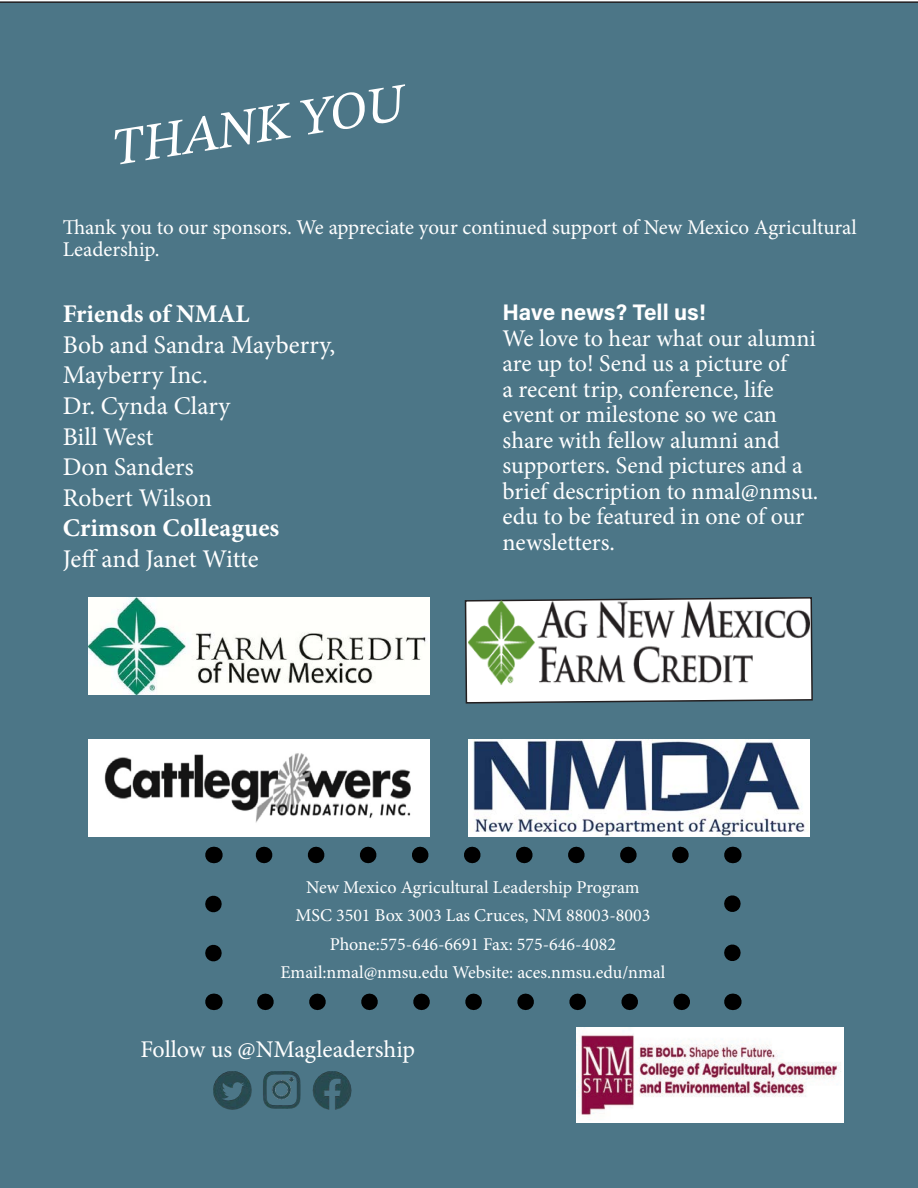
<style>
.page{position:relative;width:918px;height:1188px;background:#fff}
.page>*{position:absolute;margin:0;border:0;box-sizing:border-box;transform-origin:0 0}
.t1{font:italic 52.5px "STIX Two Text";color:#fff}
.t2{font:25.5px "Minion Pro";color:#fff}
.t3{font:700 25.5px "Minion Pro";color:#fff}
.t4{font:24px/25.5px "Minion Pro";letter-spacing:-.005em;color:#fff}
.t5{font:22.5px "Acumin Variable Concept";letter-spacing:-.01em;color:#fff}
.t6{font:21px/22.5px "Minion Pro";letter-spacing:-.005em;color:#fff}
.t7{font:18px "Minion Pro";color:#fff}
</style>
<div class="page">
<div style="left:0;top:1px;width:918px;height:1187px;background:#4c7687"></div>
<img style="left:88px;top:740px;width:341px;height:97px">
<img style="left:88px;top:597px;width:341px;height:97px">
<img style="left:468px;top:740px;width:341px;height:97px">
<svg style="left:464px;top:596px;width:350px;height:108px"></svg>
<img style="left:468px;top:597px;width:341px;height:97px">
<img style="left:577px;top:1028px;width:267px;height:94px">
<img style="left:213px;top:1072px;width:140px;height:40px">
<div style="left:54px;top:49px;width:409px;height:161px;background:#4c7687"></div>
<svg style="left:205px;top:904px;width:17px;height:73px"></svg>
<svg style="left:265px;top:994px;width:441px;height:16px;background:#385764"></svg>
<svg style="left:724px;top:879px;width:17px;height:74px"></svg>
<svg style="left:239px;top:847px;width:441px;height:16px;background:#385864"></svg>
<svg style="left:213px;top:994px;width:1px;height:16px"></svg>
<svg style="left:732px;top:994px;width:1px;height:16px"></svg>
<svg style="left:732px;top:847px;width:1px;height:16px"></svg>
<svg style="left:213px;top:847px;width:1px;height:16px"></svg>
<p class="t1" style="left:106px;top:111px;width:297px;rotate:-9deg">THANK YOU</p>
<p class="t6" style="left:63px;top:216px;width:796px">Thank you to our sponsors. We appreciate your continued support of New Mexico Agricultural<br>Leadership.</p>
<p class="t3" style="left:63px;top:296px;width:188px">Friends of NMAL</p>
<p class="t2" style="left:63px;top:328px;width:274px">Bob and Sandra Mayberry,</p>
<p class="t2" style="left:63px;top:358px;width:147px">Mayberry Inc.</p>
<p class="t2" style="left:63px;top:389px;width:169px">Dr. Cynda Clary</p>
<p class="t2" style="left:63px;top:419px;width:92px">Bill West</p>
<p class="t2" style="left:63px;top:450px;width:133px">Don Sanders</p>
<p class="t2" style="left:63px;top:481px;width:151px">Robert Wilson</p>
<p class="t3" style="left:63px;top:510px;width:218px">Crimson Colleagues</p>
<p class="t2" style="left:63px;top:542px;width:198px">Jeff and Janet Witte</p>
<p class="t5" style="left:503px;top:297px;width:205px">Have news? Tell us!</p>
<p class="t4" style="left:503px;top:325px;width:317px">We love to hear what our alumni are up to! Send us a picture of<br>a recent trip, conference, life event or milestone so we can share with fellow alumni and supporters. Send pictures and a brief description to nmal@nmsu. edu to be featured in one of our newsletters.</p>
<p class="t7" style="left:306px;top:875px;width:335px">New Mexico Agricultural Leadership Program</p>
<p class="t7" style="left:295px;top:903px;width:356px">MSC 3501 Box 3003 Las Cruces, NM 88003-8003</p>
<p class="t7" style="left:330px;top:932px;width:288px">Phone:575-646-6691 Fax: 575-646-4082</p>
<p class="t7" style="left:280px;top:960px;width:386px">Email:nmal@nmsu.edu Website: aces.nmsu.edu/nmal</p>
<p class="t4" style="left:140px;top:1037px;width:276px">Follow us @NMagleadership</p>
</div>
